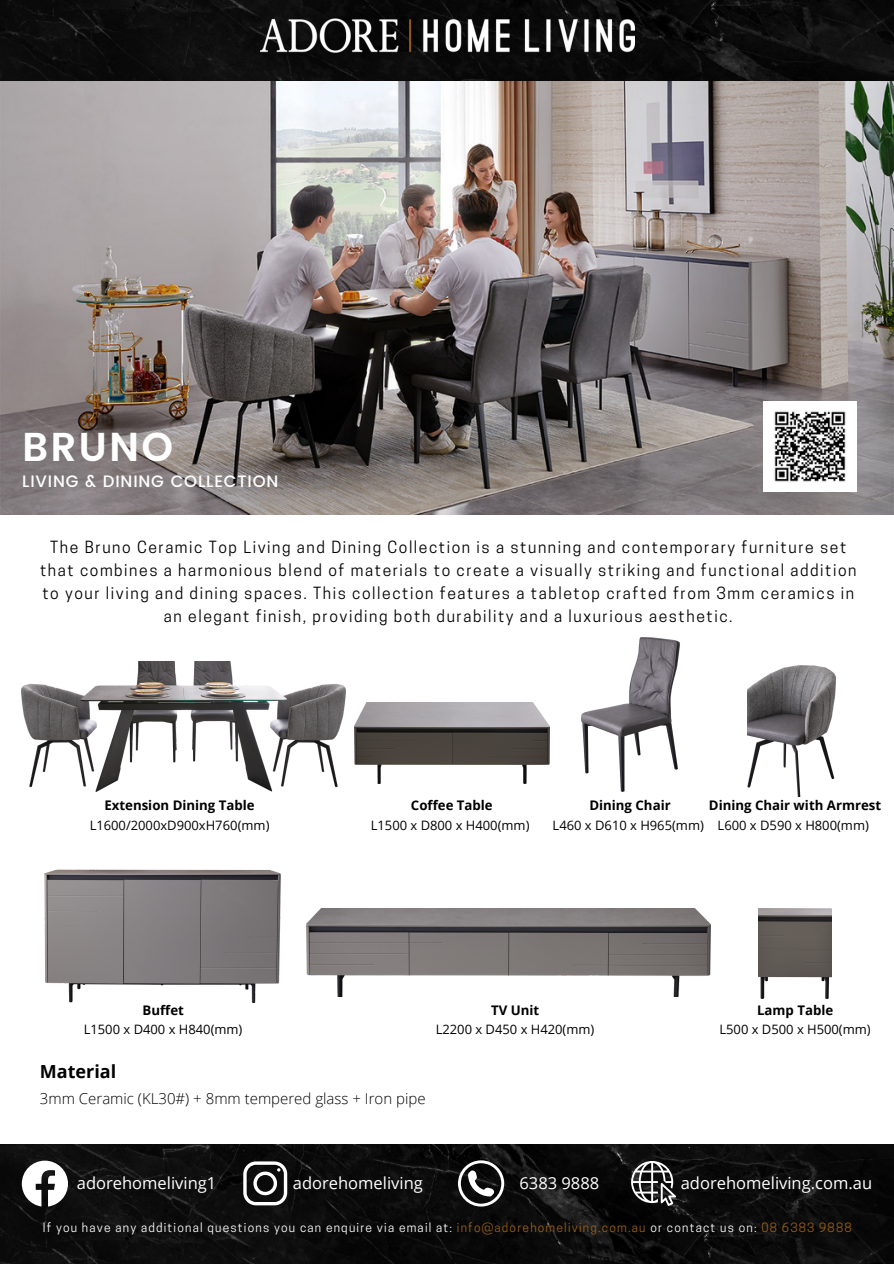
<style>
.page{position:relative;width:894px;height:1264px;background:#fff}
.page>*{position:absolute;margin:0;border:0;box-sizing:border-box;transform-origin:0 0}
.t1{font:600 40.35px "Poppins";letter-spacing:.05em;color:#fff}
.t2{font:700 18px "Open Sans";color:#000}
.t3{font:16.5px "Open Sans";color:#fff}
.t4{font:500 16.5px "Poppins";letter-spacing:.05em;color:#fff}
.t5{font:15.75px/23px "Cooper Hewitt";letter-spacing:.1em;color:#000;text-align:center}
.t6{font:300 15px "Open Sans";color:#000}
.t7{font:700 13.2px "Open Sans";color:#000}
.t8{font:12.9px "Open Sans";color:#000}
.t9{font:12px "Cooper Hewitt";letter-spacing:.1em;color:#fff}
.s1{color:#9d5f15}
</style>
<div class="page">
<img style="left:0;top:0;width:893px;height:515px">
<img style="left:0;top:1144px;width:893px;height:119px">
<svg style="left:22px;top:1160px;width:46px;height:46px"></svg>
<svg style="left:243px;top:1161px;width:44px;height:44px"></svg>
<svg style="left:458px;top:1160px;width:46px;height:46px"></svg>
<svg style="left:631px;top:1160px;width:45px;height:45px"></svg>
<img style="left:260px;top:7px;width:374px;height:55px">
<img style="left:763px;top:401px;width:92px;height:90px">
<img style="left:22px;top:661px;width:323px;height:130px">
<img style="left:747px;top:666px;width:88px;height:130px">
<img style="left:306px;top:908px;width:404px;height:88px">
<img style="left:758px;top:908px;width:73px;height:90px">
<img style="left:354px;top:702px;width:195px;height:81px">
<img style="left:581px;top:638px;width:98px;height:153px">
<img style="left:45px;top:869px;width:235px;height:133px">
<p class="t1" style="left:22px;top:423px;width:152px">BRUNO</p>
<p class="t4" style="left:22px;top:471px;width:258px">LIVING &amp; DINING COLLECTION</p>
<p class="t5" style="left:40px;top:537px;width:817px">The Bruno Ceramic Top Living and Dining Collection is a stunning and contemporary furniture set that combines a harmonious blend of materials to create a visually striking and functional addition to your living and dining spaces. This collection features a tabletop crafted from 3mm ceramics in an elegant finish, providing both durability and a luxurious aesthetic.</p>
<p class="t7" style="left:104px;top:795px;width:152px">Extension Dining Table</p>
<p class="t7" style="left:411px;top:795px;width:83px">Coffee Table</p>
<p class="t7" style="left:589px;top:795px;width:83px">Dining Chair</p>
<p class="t7" style="left:708px;top:795px;width:174px">Dining Chair with Armrest</p>
<p class="t8" style="left:90px;top:815px;width:181px">L1600/2000xD900xH760(mm)</p>
<p class="t8" style="left:370px;top:815px;width:160px">L1500 x D800 x H400(mm)</p>
<p class="t8" style="left:552px;top:815px;width:153px">L460 x D610 x H965(mm)</p>
<p class="t8" style="left:717px;top:815px;width:153px">L600 x D590 x H800(mm)</p>
<p class="t7" style="left:142px;top:1000px;width:43px">Buffet</p>
<p class="t7" style="left:491px;top:1000px;width:50px">TV Unit</p>
<p class="t7" style="left:756px;top:1000px;width:78px">Lamp Table</p>
<p class="t8" style="left:84px;top:1020px;width:160px">L1500 x D400 x H840(mm)</p>
<p class="t8" style="left:435px;top:1020px;width:160px">L2200 x D450 x H420(mm)</p>
<p class="t8" style="left:719px;top:1020px;width:153px">L500 x D500 x H500(mm)</p>
<p class="t2" style="left:40px;top:1058px;width:78px">Material</p>
<p class="t6" style="left:40px;top:1087px;width:387px">3mm Ceramic (KL30#) + 8mm tempered glass + Iron pipe</p>
<p class="t3" style="left:77px;top:1170px;width:141px">adorehomeliving1</p>
<p class="t3" style="left:293px;top:1170px;width:131px">adorehomeliving</p>
<p class="t3" style="left:519px;top:1170px;width:81px">6383 9888</p>
<p class="t3" style="left:680px;top:1170px;width:193px">adorehomeliving.com.au</p>
<p class="t9" style="left:43px;top:1222px;width:810px">If you have any additional questions you can enquire via email at: <span class="s1">info@adorehomeliving.com.au</span> or contact us on: <span class="s1">08 6383 9888</span></p>
</div>
